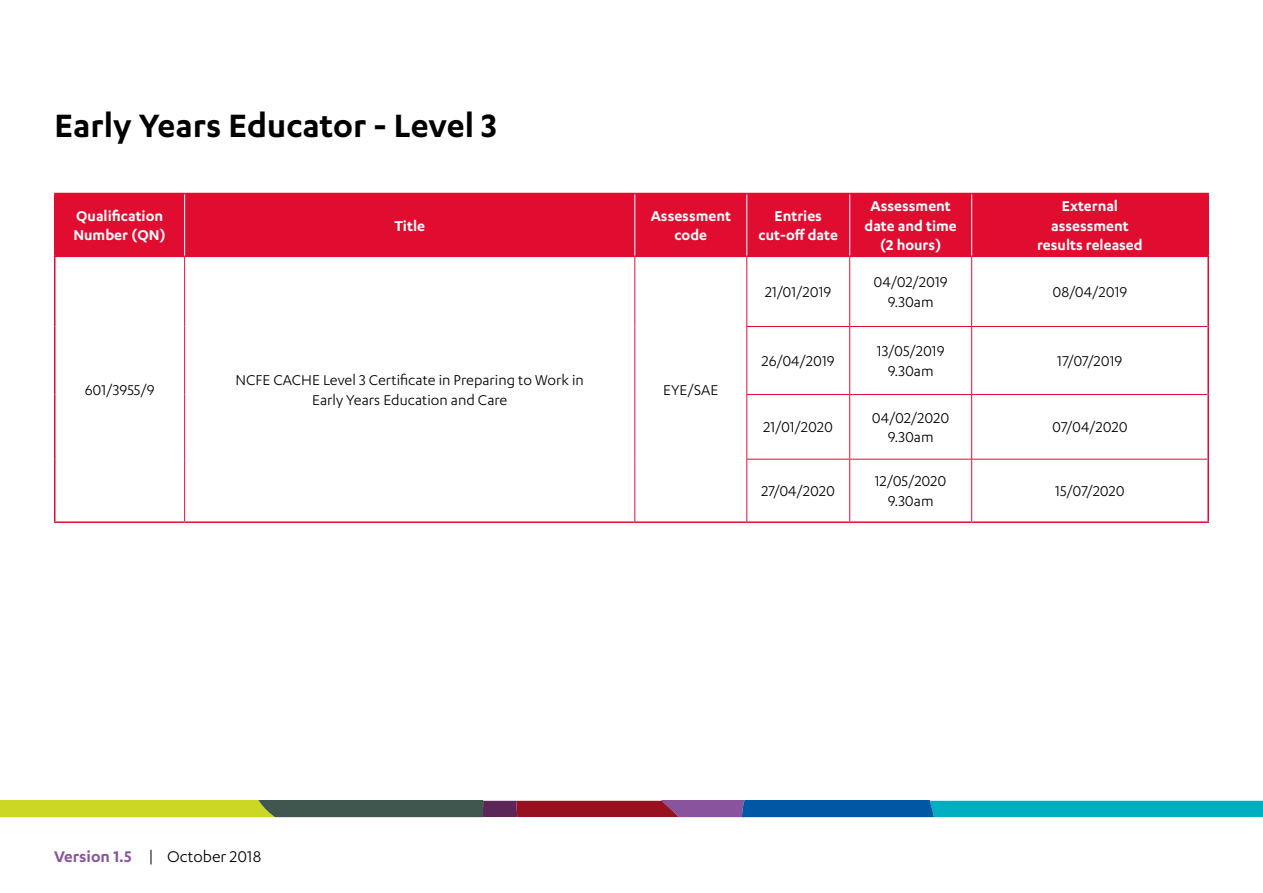
<style>
.page{position:relative;width:1263px;height:893px;background:#fff}
.page>*{position:absolute;margin:0;border:0;box-sizing:border-box;transform-origin:0 0}
.t1{font:600 37.5px "Karbon";color:#000}
.t2{font:18px "Karbon";color:#000}
.t3{font:16.5px/19.8px "Karbon";color:#000;text-align:center}
.t4{font:600 16.5px/19.8px "Karbon";color:#fff;text-align:center}
.s1{font-weight:600;color:#89549d}
</style>
<div class="page">
<svg style="left:0;top:801px;width:1263px;height:16px;background:#527e6f"></svg>
<div style="left:56px;top:194px;width:1151px;height:62px;background:#e10d31"></div>
<hr style="left:54px;top:521px;width:131px;height:2px;background:#e10d31">
<hr style="left:54px;top:256px;width:131px;height:1px;background:#e10d31">
<hr style="left:185px;top:256px;width:450px;height:1px;background:#e10d31">
<hr style="left:635px;top:256px;width:112px;height:1px;background:#e10d31">
<hr style="left:747px;top:256px;width:103px;height:1px;background:#e10d31">
<hr style="left:850px;top:256px;width:122px;height:1px;background:#e10d31">
<hr style="left:972px;top:256px;width:237px;height:1px;background:#e10d31">
<hr style="left:184px;top:257px;width:1px;height:69px;background:#e10d31">
<hr style="left:634px;top:257px;width:1px;height:69px;background:#e10d31">
<hr style="left:184px;top:326px;width:1px;height:68px;background:#e10d31">
<hr style="left:634px;top:326px;width:1px;height:68px;background:#e10d31">
<hr style="left:184px;top:394px;width:1px;height:65px;background:#e10d31">
<hr style="left:634px;top:394px;width:1px;height:65px;background:#e10d31">
<hr style="left:184px;top:459px;width:1px;height:62px;background:#e10d31">
<hr style="left:634px;top:459px;width:1px;height:62px;background:#e10d31">
<hr style="left:746px;top:257px;width:1px;height:69px;background:#e10d31">
<hr style="left:746px;top:327px;width:1px;height:67px;background:#e10d31">
<hr style="left:746px;top:395px;width:1px;height:64px;background:#e10d31">
<hr style="left:746px;top:460px;width:1px;height:61px;background:#e10d31">
<hr style="left:184px;top:194px;width:1px;height:62px;background:#fff">
<hr style="left:634px;top:194px;width:1px;height:62px;background:#fff">
<hr style="left:746px;top:194px;width:1px;height:62px;background:#fff">
<hr style="left:849px;top:194px;width:1px;height:62px;background:#fff">
<hr style="left:971px;top:194px;width:1px;height:62px;background:#fff">
<hr style="left:54px;top:193px;width:131px;height:1px;background:#e10d31">
<hr style="left:54px;top:194px;width:2px;height:62px;background:#e10d31">
<hr style="left:185px;top:193px;width:450px;height:1px;background:#e10d31">
<hr style="left:635px;top:193px;width:112px;height:1px;background:#e10d31">
<hr style="left:747px;top:193px;width:103px;height:1px;background:#e10d31">
<hr style="left:850px;top:193px;width:122px;height:1px;background:#e10d31">
<hr style="left:972px;top:193px;width:237px;height:1px;background:#e10d31">
<hr style="left:1207px;top:194px;width:2px;height:62px;background:#e10d31">
<hr style="left:54px;top:257px;width:2px;height:69px;background:#e10d31">
<hr style="left:54px;top:326px;width:2px;height:68px;background:#e10d31">
<hr style="left:54px;top:394px;width:2px;height:65px;background:#e10d31">
<hr style="left:54px;top:459px;width:2px;height:62px;background:#e10d31">
<hr style="left:1207px;top:257px;width:2px;height:69px;background:#e10d31">
<hr style="left:1207px;top:326px;width:2px;height:68px;background:#e10d31">
<hr style="left:1207px;top:394px;width:2px;height:65px;background:#e10d31">
<hr style="left:1207px;top:459px;width:2px;height:62px;background:#e10d31">
<hr style="left:849px;top:257px;width:1px;height:69px;background:#e10d31">
<hr style="left:971px;top:257px;width:1px;height:69px;background:#e10d31">
<hr style="left:746px;top:326px;width:104px;height:1px;background:#e10d31">
<hr style="left:850px;top:326px;width:122px;height:1px;background:#e10d31">
<hr style="left:849px;top:327px;width:1px;height:67px;background:#e10d31">
<hr style="left:972px;top:326px;width:235px;height:1px;background:#e10d31">
<hr style="left:971px;top:327px;width:1px;height:67px;background:#e10d31">
<hr style="left:746px;top:394px;width:104px;height:1px;background:#e10d31">
<hr style="left:850px;top:394px;width:122px;height:1px;background:#e10d31">
<hr style="left:849px;top:395px;width:1px;height:64px;background:#e10d31">
<hr style="left:972px;top:394px;width:235px;height:1px;background:#e10d31">
<hr style="left:971px;top:395px;width:1px;height:64px;background:#e10d31">
<hr style="left:746px;top:459px;width:104px;height:1px;background:#e10d31">
<hr style="left:850px;top:459px;width:122px;height:1px;background:#e10d31">
<hr style="left:849px;top:460px;width:1px;height:61px;background:#e10d31">
<hr style="left:972px;top:459px;width:235px;height:1px;background:#e10d31">
<hr style="left:971px;top:460px;width:1px;height:61px;background:#e10d31">
<hr style="left:185px;top:521px;width:450px;height:2px;background:#e10d31">
<hr style="left:635px;top:521px;width:112px;height:2px;background:#e10d31">
<hr style="left:747px;top:521px;width:103px;height:2px;background:#e10d31">
<hr style="left:850px;top:521px;width:122px;height:2px;background:#e10d31">
<hr style="left:972px;top:521px;width:237px;height:2px;background:#e10d31">
<h1 class="t1" style="left:55px;top:105px;width:444px">Early Years Educator - Level 3</h1>
<p class="t4" style="left:73px;top:205px;width:94px;text-align:left">Qualification<br>Number (QN)</p>
<p class="t4" style="left:394px;top:215px;width:32px">Title</p>
<p class="t4" style="left:651px;top:205px;width:82px">Assessment code</p>
<p class="t4" style="left:758px;top:205px;width:81px">Entries cut-off date</p>
<p class="t4" style="left:864px;top:195px;width:94px">Assessment date and time (2 hours)</p>
<p class="t4" style="left:1037px;top:195px;width:107px">External assessment results released</p>
<p class="t3" style="left:85px;top:379px;width:71px">601/3955/9</p>
<p class="t3" style="left:236px;top:370px;width:350px">NCFE CACHE Level 3 Certificate in Preparing to Work in<br>Early Years Education and Care</p>
<p class="t3" style="left:663px;top:379px;width:57px">EYE/SAE</p>
<p class="t3" style="left:765px;top:282px;width:68px">21/01/2019</p>
<p class="t3" style="left:874px;top:272px;width:76px">04/02/2019<br>9.30am</p>
<p class="t3" style="left:1052px;top:282px;width:76px">08/04/2019</p>
<p class="t3" style="left:762px;top:351px;width:74px">26/04/2019</p>
<p class="t3" style="left:877px;top:341px;width:69px">13/05/2019<br>9.30am</p>
<p class="t3" style="left:1057px;top:351px;width:67px">17/07/2019</p>
<p class="t3" style="left:763px;top:417px;width:71px">21/01/2020</p>
<p class="t3" style="left:872px;top:407px;width:79px">04/02/2020<br>9.30am</p>
<p class="t3" style="left:1052px;top:417px;width:77px">07/04/2020</p>
<p class="t3" style="left:761px;top:481px;width:75px">27/04/2020</p>
<p class="t3" style="left:875px;top:471px;width:73px">12/05/2020<br>9.30am</p>
<p class="t3" style="left:1055px;top:481px;width:71px">15/07/2020</p>
<p class="t2" style="left:54px;top:846px;width:209px"><span class="s1">Version 1.5</span> | October 2018</p>
</div>
